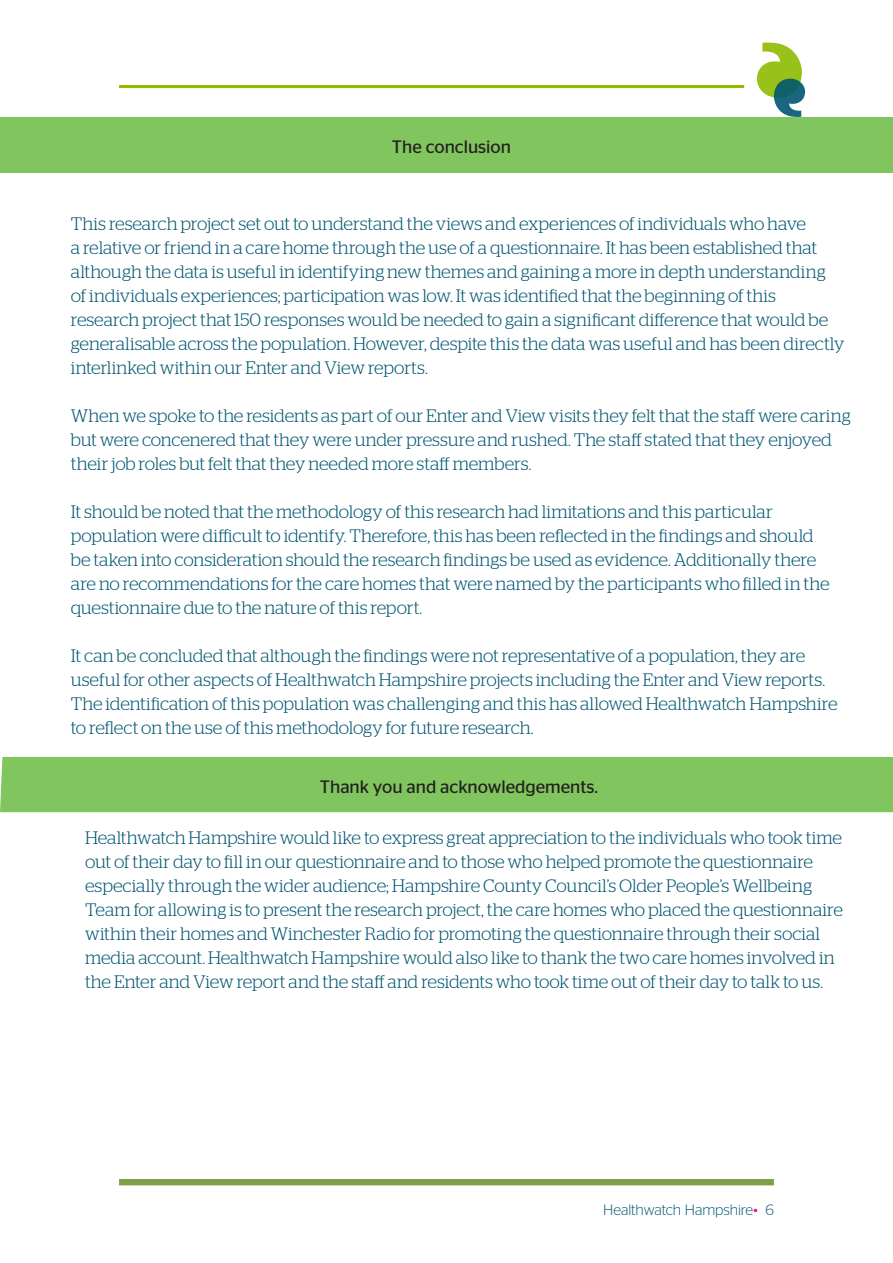
<style>
.page{position:relative;width:893px;height:1263px;background:#fff}
.page>*{position:absolute;margin:0;border:0;box-sizing:border-box;transform-origin:0 0}
.Contents__2{font:300 18px/24px "Stag";letter-spacing:-.005em;color:#005570}
.t1{font:18px "Stag Sans";color:#231f20}
.t2{font:300 15px "Stag Sans";letter-spacing:-.005em;color:#005570}
.s1{color:#e71294}
</style>
<div class="page">
<hr style="left:119px;top:85px;width:625px;height:3px;background:#8dbb00">
<div style="left:119px;top:1179px;width:655px;height:6px;background:#819e49"></div>
<svg style="left:757px;top:42px;width:48px;height:75px"></svg>
<div style="left:0;top:117px;width:893px;height:55px;background:#80c55d"></div>
<div style="left:0;top:757px;width:893px;height:55px;background:#80c55d"></div>
<p class="t1" style="left:392px;top:136px;width:121px">The conclusion</p>
<p class="Contents__2" style="left:71px;top:211px;width:775px">This research project set out to understand the views and experiences of individuals who have<br>a relative or friend in a care home through the use of a questionnaire. It has been established that although the data is useful in identifying new themes and gaining a more in depth understanding of individuals experiences; participation was low. It was identified that the beginning of this research project that 150 responses would be needed to gain a significant difference that would be generalisable across the population. However, despite this the data was useful and has been directly interlinked within our Enter and View reports.</p>
<p class="Contents__2" style="left:71px;top:403px;width:781px">When we spoke to the residents as part of our Enter and View visits they felt that the staff were caring but were concenered that they were under pressure and rushed. The staff stated that they enjoyed their job roles but felt that they needed more staff members.</p>
<p class="Contents__2" style="left:71px;top:499px;width:760px">It should be noted that the methodology of this research had limitations and this particular population were difficult to identify. Therefore, this has been reflected in the findings and should be taken into consideration should the research findings be used as evidence. Additionally there are no recommendations for the care homes that were named by the participants who filled in the questionnaire due to the nature of this report.</p>
<p class="Contents__2" style="left:71px;top:643px;width:768px">It can be concluded that although the findings were not representative of a population, they are useful for other aspects of Healthwatch Hampshire projects including the Enter and View reports.<br>The identification of this population was challenging and this has allowed Healthwatch Hampshire to reflect on the use of this methodology for future research.</p>
<p class="t1" style="left:320px;top:776px;width:280px">Thank you and acknowledgements.</p>
<p class="Contents__2" style="left:85px;top:825px;width:759px">Healthwatch Hampshire would like to express great appreciation to the individuals who took time out of their day to fill in our questionnaire and to those who helped promote the questionnaire especially through the wider audience; Hampshire County Council’s Older People’s Wellbeing Team for allowing is to present the research project, the care homes who placed the questionnaire within their homes and Winchester Radio for promoting the questionnaire through their social media account. Healthwatch Hampshire would also like to thank the two care homes involved in the Enter and View report and the staff and residents who took time out of their day to talk to us.</p>
<p class="t2" style="left:603px;top:1202px;width:172px">Healthwatch Hampshire<span class="s1">•</span> 6</p>
</div>
